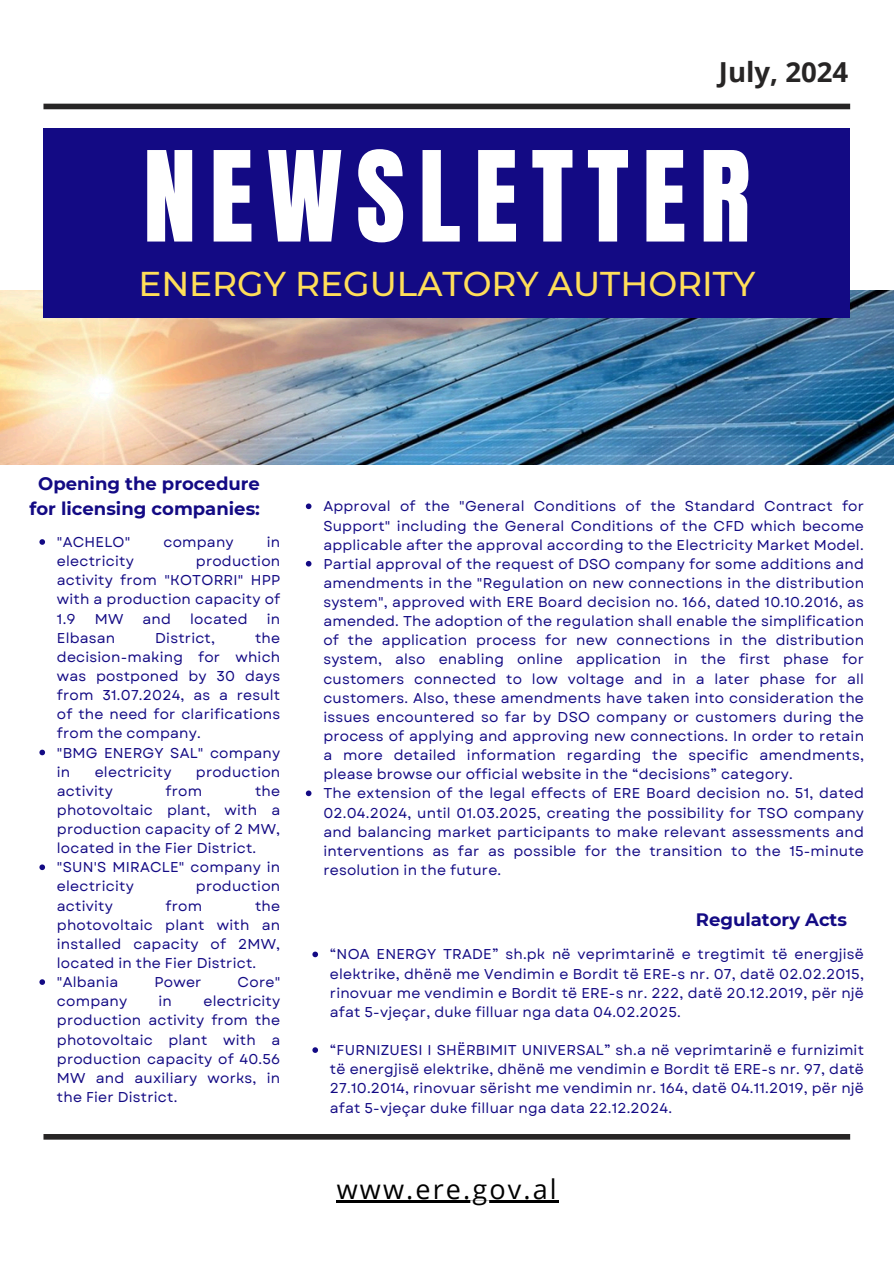
<style>
.page{position:relative;width:894px;height:1264px;background:#fff}
.page>*{position:absolute;margin:0;border:0;box-sizing:border-box;transform-origin:0 0}
.t1{font:106.5px "Anton";letter-spacing:.125em;color:#fff}
.t2{font:500 34.35px "Montserrat";color:#ffde59}
.t3{font:700 27.6px "Open Sans";color:#272525}
.t4{font:27px "Open Sans";letter-spacing:.08em;color:#000}
.t5{font:700 18px/24.8px "Montserrat";color:#130a84;text-align:center}
.t6{font:14.25px/19.2px "Garet";letter-spacing:.015em;color:#130a84;text-align:justify}
</style>
<div class="page">
<div style="left:43px;top:104px;width:806px;height:5px;background:#272525"></div>
<img style="left:0;top:290px;width:893px;height:175px">
<div style="left:43px;top:128px;width:806px;height:190px;background:#130a84"></div>
<div style="left:43px;top:1133px;width:806px;height:6px;background:#272525"></div>
<hr style="left:337px;top:1200px;width:221px;height:2px;background:#000">
<svg style="left:312px;top:951px;width:6px;height:6px"></svg>
<svg style="left:312px;top:1047px;width:6px;height:5px"></svg>
<svg style="left:39px;top:539px;width:6px;height:6px"></svg>
<svg style="left:39px;top:749px;width:6px;height:6px"></svg>
<svg style="left:39px;top:864px;width:6px;height:6px"></svg>
<svg style="left:39px;top:979px;width:6px;height:5px"></svg>
<svg style="left:306px;top:503px;width:5px;height:6px"></svg>
<svg style="left:306px;top:561px;width:5px;height:5px"></svg>
<svg style="left:306px;top:790px;width:5px;height:6px"></svg>
<h5 class="t3" style="left:718px;top:52px;width:131px">July, 2024</h5>
<h2 class="t1" style="left:143px;top:120px;width:608px">NEWSLETTER</h2>
<h1 class="t2" style="left:138px;top:263px;width:618px">ENERGY REGULATORY AUTHORITY</h1>
<p class="t5" style="left:29px;top:471px;width:232px">Opening the procedure for licensing companies:</p>
<p class="t6" style="left:57px;top:532px;width:75px">"ACHELO"</p>
<p class="t6" style="left:163px;top:532px;width:72px">company</p>
<p class="t6" style="left:267px;top:532px;width:15px">in</p>
<p class="t6" style="left:57px;top:551px;width:78px">electricity</p>
<p class="t6" style="left:57px;top:551px;width:225px;text-indent:139px">production activity from "KOTORRI" HPP with a production capacity of 1.9</p>
<p class="t6" style="left:95px;top:609px;width:30px">MW</p>
<p class="t6" style="left:142px;top:609px;width:30px">and</p>
<p class="t6" style="left:190px;top:609px;width:59px">located</p>
<p class="t6" style="left:267px;top:609px;width:15px">in</p>
<p class="t6" style="left:57px;top:628px;width:60px">Elbasan</p>
<p class="t6" style="left:155px;top:628px;width:61px">District,</p>
<p class="t6" style="left:57px;top:628px;width:225px;text-indent:198px">the decision-making for which was postponed by 30 days from 31.07.2024, as a result of the need for clarifications from the company.</p>
<p class="t6" style="left:57px;top:743px;width:225px">"BMG ENERGY SAL" company in</p>
<p class="t6" style="left:95px;top:762px;width:78px">electricity</p>
<p class="t6" style="left:196px;top:762px;width:86px">production</p>
<p class="t6" style="left:57px;top:781px;width:57px">activity</p>
<p class="t6" style="left:166px;top:781px;width:38px">from</p>
<p class="t6" style="left:57px;top:781px;width:225px;text-indent:198px">the photovoltaic plant, with a production capacity of 2 MW, located in the Fier District.</p>
<p class="t6" style="left:57px;top:857px;width:225px">"SUN'S MIRACLE" company in electricity</p>
<p class="t6" style="left:196px;top:877px;width:86px">production</p>
<p class="t6" style="left:57px;top:896px;width:57px">activity</p>
<p class="t6" style="left:166px;top:896px;width:38px">from</p>
<p class="t6" style="left:57px;top:896px;width:225px;text-indent:198px">the photovoltaic plant with an installed capacity of 2MW, located in the Fier District.</p>
<p class="t6" style="left:57px;top:972px;width:63px">"Albania</p>
<p class="t6" style="left:154px;top:972px;width:48px">Power</p>
<p class="t6" style="left:237px;top:972px;width:44px">Core"</p>
<p class="t6" style="left:57px;top:991px;width:72px">company</p>
<p class="t6" style="left:158px;top:991px;width:15px">in</p>
<p class="t6" style="left:57px;top:991px;width:225px;text-indent:146px">electricity production activity from the photovoltaic plant with a production capacity of 40.56<br>MW and auxiliary works, in the Fier District.</p>
<h5 class="t6" style="left:323px;top:497px;width:542px">Approval of the "General Conditions of the Standard Contract for Support" including the General Conditions of the CFD which become applicable after the approval according to the Electricity Market Model.</h5>
<p class="t6" style="left:323px;top:554px;width:542px">Partial approval of the request of DSO company for some additions and amendments in the "Regulation on new connections in the distribution system", approved with ERE Board decision no. 166, dated 10.10.2016, as amended. The adoption of the regulation shall enable the simplification of the application process for new connections in the distribution system, also enabling online application in the first phase for customers connected to low voltage and in a later phase for all customers. Also, these amendments have taken into consideration the issues encountered so far by DSO company or customers during the process of applying and approving new connections. In order to retain a more detailed information regarding the specific amendments, please browse our official website in the “decisions” category.</p>
<p class="t6" style="left:323px;top:783px;width:542px">The extension of the legal effects of ERE Board decision no. 51, dated 02.04.2024, until 01.03.2025, creating the possibility for TSO company and balancing market participants to make relevant assessments and interventions as far as possible for the transition to the 15-minute resolution in the future.</p>
<h4 class="t5" style="left:695px;top:906px;width:153px">Regulatory Acts</h4>
<p class="t6" style="left:330px;top:944px;width:535px">“NOA ENERGY TRADE” sh.pk në veprimtarinë e tregtimit të energjisë elektrike, dhënë me Vendimin e Bordit të ERE-s nr. 07, datë 02.02.2015, rinovuar me vendimin e Bordit të ERE-s nr. 222, datë 20.12.2019, për një afat 5-vjeçar, duke filluar nga data 04.02.2025.</p>
<p class="t6" style="left:330px;top:1040px;width:535px">“FURNIZUESI I SHËRBIMIT UNIVERSAL” sh.a në veprimtarinë e furnizimit të energjisë elektrike, dhënë me vendimin e Bordit të ERE-s nr. 97, datë 27.10.2014, rinovuar sërisht me vendimin nr. 164, datë 04.11.2019, për një afat 5-vjeçar duke filluar nga data 22.12.2024.</p>
<p class="t4" style="left:337px;top:1169px;width:221px">www.ere.gov.al</p>
</div>
